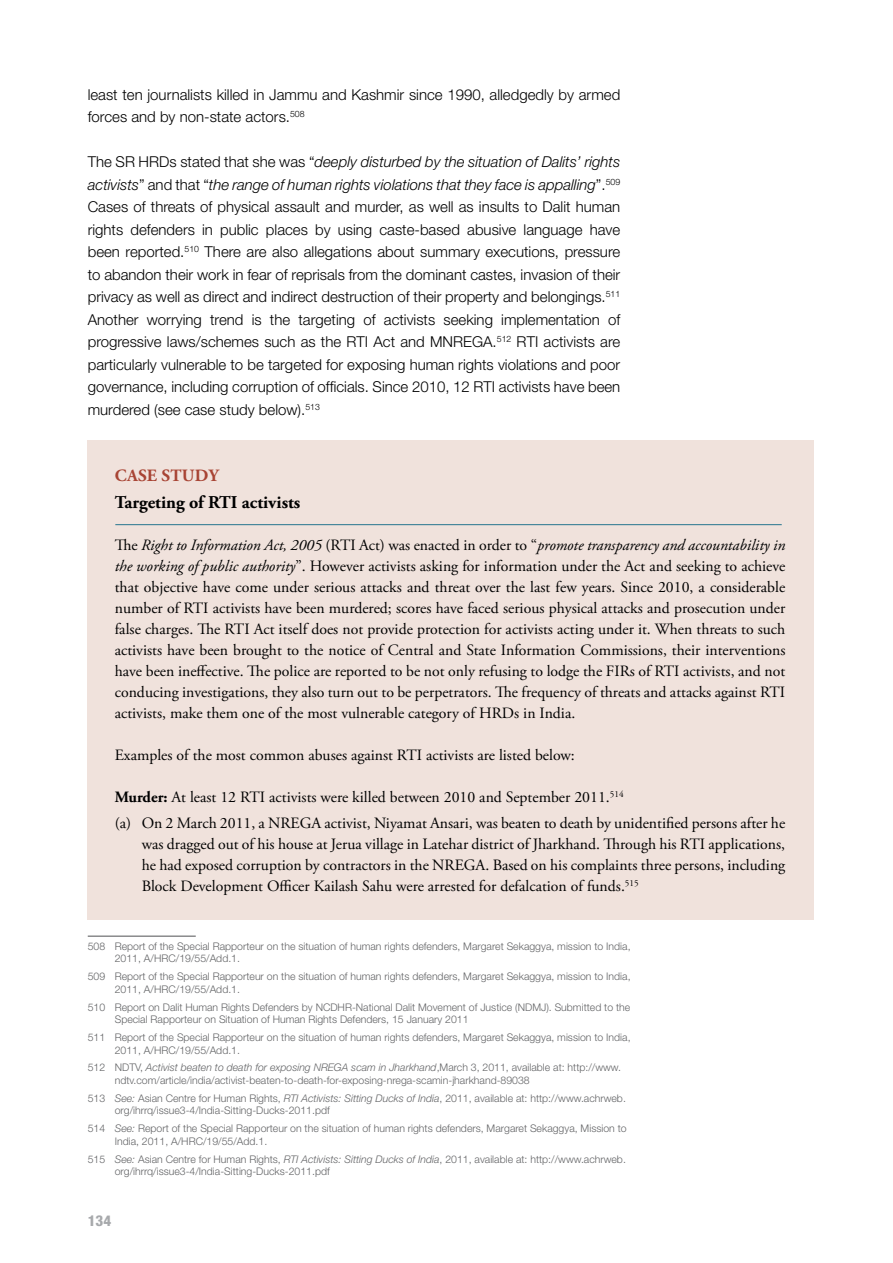
<style>
.page{position:relative;width:893px;height:1263px;background:#fff}
.page>*{position:absolute;margin:0;border:0;box-sizing:border-box;transform-origin:0 0}
.t1{font:700 18px "Adobe Garamond Pro";color:#000}
.t2{font:700 17.25px "Adobe Garamond Pro";letter-spacing:.015em;color:#a84434}
.t3{font:15.75px/21px "Adobe Garamond Pro";color:#000;text-align:justify}
.t4{font:300 15px/22.5px "Helvetica Neue";color:#000}
.t5{font:800 condensed 15px "Helvetica Neue";color:#a7a9ac}
.t6{font:300 10.5px/12.6px "Helvetica Neue";color:#636466}
.s1{font-style:italic}
.s2{font-weight:700}
</style>
<div class="page">
<div style="left:88px;top:440px;width:726px;height:479px;background:#f0e2dc"></div>
<hr style="left:115px;top:524px;width:667px;height:1px;background:#3c8197">
<hr style="left:88px;top:935px;width:108px;height:2px;background:#636466">
<p class="t4" style="left:88px;top:83px;width:534px">least ten journalists killed in Jammu and Kashmir since 1990, alledgedly by armed forces and by non-state actors.<sup>508</sup></p>
<p class="t4" style="left:88px;top:150px;width:534px;text-align:justify">The SR HRDs stated that she was “<span class="s1">deeply disturbed by the situation of Dalits’ rights activists</span>” and that “<span class="s1">the range of human rights violations that they face is appalling</span>”.<sup>509<br></sup>Cases of threats of physical assault and murder, as well as insults to Dalit human rights defenders in public places by using caste-based abusive language have been reported.<sup>510</sup> There are also allegations about summary executions, pressure to abandon their work in fear of reprisals from the dominant castes, invasion of their privacy as well as direct and indirect destruction of their property and belongings.<sup>511<br></sup>Another worrying trend is the targeting of activists seeking implementation of progressive laws/schemes such as the RTI Act and MNREGA.<sup>512</sup> RTI activists are particularly vulnerable to be targeted for exposing human rights violations and poor governance, including corruption of officials. Since 2010, 12 RTI activists have been murdered (see case study below).<sup>513</sup></p>
<p class="t2" style="left:115px;top:465px;width:105px">Case Study</p>
<p class="t1" style="left:115px;top:492px;width:187px">Targeting of RTI activists</p>
<p class="t3" style="left:115px;top:535px;width:672px">The <span class="s1">Right to Information Act, 2005</span> (RTI Act) was enacted in order to “<span class="s1">promote transparency and accountability in the working of public authority</span>”. However activists asking for information under the Act and seeking to achieve that objective have come under serious attacks and threat over the last few years. Since 2010, a considerable number of RTI activists have been murdered; scores have faced serious physical attacks and prosecution under false charges. The RTI Act itself does not provide protection for activists acting under it. When threats to such activists have been brought to the notice of Central and State Information Commissions, their interventions have been ineffective. The police are reported to be not only refusing to lodge the FIRs of RTI activists, and not conducing investigations, they also turn out to be perpetrators. The frequency of threats and attacks against RTI activists, make them one of the most vulnerable category of HRDs in India.</p>
<p class="t3" style="left:115px;top:745px;width:462px">Examples of the most common abuses against RTI activists are listed below:</p>
<p class="t3" style="left:115px;top:785px;width:672px;line-height:25.7px"><span class="s2">Murder:</span> At least 12 RTI activists were killed between 2010 and September 2011.<sup>514<br></sup>(a) On 2 March 2011, a NREGA activist, Niyamat Ansari, was beaten to death by unidentified persons after he</p>
<p class="t3" style="left:142px;top:834px;width:645px">was dragged out of his house at Jerua village in Latehar district of Jharkhand. Through his RTI applications, he had exposed corruption by contractors in the NREGA. Based on his complaints three persons, including Block Development Officer Kailash Sahu were arrested for defalcation of funds.<sup>515</sup></p>
<p class="t6" style="left:115px;top:939px;width:517px;text-indent:-27px">508 Report of the Special Rapporteur on the situation of human rights defenders, Margaret Sekaggya, mission to India,<br>2011, A/HRC/19/55/Add.1.</p>
<p class="t6" style="left:115px;top:970px;width:517px;text-indent:-27px">509 Report of the Special Rapporteur on the situation of human rights defenders, Margaret Sekaggya, mission to India,<br>2011, A/HRC/19/55/Add.1.</p>
<p class="t6" style="left:115px;top:1000px;width:517px;text-indent:-27px">510 Report on Dalit Human Rights Defenders by NCDHR-National Dalit Movement of Justice (NDMJ). Submitted to the<br>Special Rapporteur on Situation of Human Rights Defenders, 15 January 2011</p>
<p class="t6" style="left:115px;top:1031px;width:517px;text-indent:-27px">511 Report of the Special Rapporteur on the situation of human rights defenders, Margaret Sekaggya, mission to India,<br>2011, A/HRC/19/55/Add.1.</p>
<p class="t6" style="left:115px;top:1061px;width:508px;text-indent:-27px">512 NDTV, <span class="s1">Activist beaten to death for exposing NREGA scam in Jharkhand</span>,March 3, 2011, available at: http://www. ndtv.com/article/india/activist-beaten-to-death-for-exposing-nrega-scamin-jharkhand-89038</p>
<p class="t6" style="left:115px;top:1091px;width:513px;text-indent:-27px">513 <span class="s1">See:</span> Asian Centre for Human Rights, <span class="s1">RTI Activists: Sitting Ducks of India</span>, 2011, available at: http://www.achrweb. org/ihrrq/issue3-4/India-Sitting-Ducks-2011.pdf</p>
<p class="t6" style="left:115px;top:1122px;width:513px;text-indent:-27px">514 <span class="s1">See:</span> Report of the Special Rapporteur on the situation of human rights defenders, Margaret Sekaggya, Mission to<br>India, 2011, A/HRC/19/55/Add.1.</p>
<p class="t6" style="left:115px;top:1152px;width:513px;text-indent:-27px">515 <span class="s1">See:</span> Asian Centre for Human Rights, <span class="s1">RTI Activists: Sitting Ducks of India</span>, 2011, available at: http://www.achrweb. org/ihrrq/issue3-4/India-Sitting-Ducks-2011.pdf</p>
<p class="t5" style="left:88px;top:1211px;width:25px">134</p>
</div>
